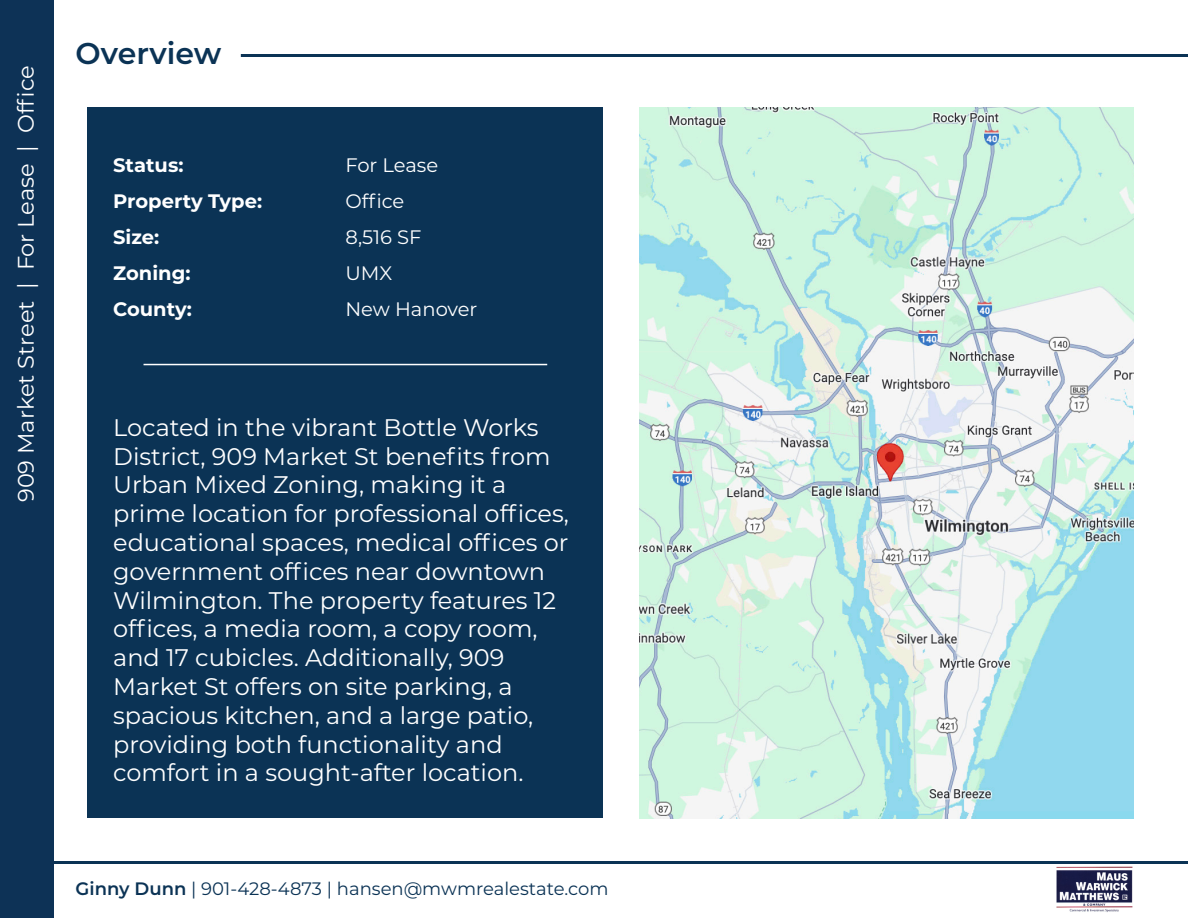
<style>
.page{position:relative;width:1188px;height:918px;background:#fff}
.page>*{position:absolute;margin:0;border:0;box-sizing:border-box;transform-origin:0 0}
.t1{font:600 30px "Montserrat";color:#0b3355}
.t2{font:24px/28.8px "Montserrat";color:#fff}
.t3{font:22.5px "Montserrat";color:#fff}
.t4{font:700 19.5px "Montserrat";color:#fff}
.t5{font:19.5px "Montserrat";color:#fff}
.t6{font:18px "Montserrat";color:#0b3355}
.s1{font-weight:600}
</style>
<div class="page">
<img style="left:1056px;top:866px;width:77px;height:46px">
<hr style="left:0;top:861px;width:1188px;height:3px;background:#0b3355">
<div style="left:0;top:0;width:54px;height:918px;background:#0d3256"></div>
<div style="left:88px;top:108px;width:515px;height:710px;background:#0b3355"></div>
<img style="left:639px;top:108px;width:495px;height:710px">
<hr style="left:241px;top:54px;width:947px;height:3px;background:#0b3355">
<hr style="left:144px;top:364px;width:403px;height:1px;background:#fff">
<p class="t3" style="left:11px;top:502px;width:439px;rotate:-90deg">909 Market Street | For Lease | Office</p>
<p class="t1" style="left:76px;top:32px;width:147px">Overview</p>
<p class="t4" style="left:113px;top:151px;width:72px">Status:</p>
<p class="t4" style="left:113px;top:187px;width:150px">Property Type:</p>
<p class="t4" style="left:113px;top:223px;width:48px">Size:</p>
<p class="t4" style="left:113px;top:259px;width:79px">Zoning:</p>
<p class="t4" style="left:113px;top:295px;width:80px">County:</p>
<p class="t5" style="left:345px;top:152px;width:94px">For Lease</p>
<p class="t5" style="left:345px;top:188px;width:60px">Office</p>
<p class="t5" style="left:345px;top:224px;width:78px">8,516 SF</p>
<p class="t5" style="left:345px;top:260px;width:48px">UMX</p>
<p class="t5" style="left:345px;top:296px;width:134px">New Hanover</p>
<p class="t2" style="left:113px;top:412px;width:457px">Located in the vibrant Bottle Works District, 909 Market St benefits from Urban Mixed Zoning, making it a prime location for professional offices, educational spaces, medical offices or government offices near downtown Wilmington. The property features 12 offices, a media room, a copy room, and 17 cubicles. Additionally, 909<br>Market St offers on site parking, a spacious kitchen, and a large patio, providing both functionality and comfort in a sought-after location.</p>
<p class="t6" style="left:76px;top:876px;width:534px"><span class="s1">Ginny Dunn</span> | 901-428-4873 | hansen@mwmrealestate.com</p>
</div>
